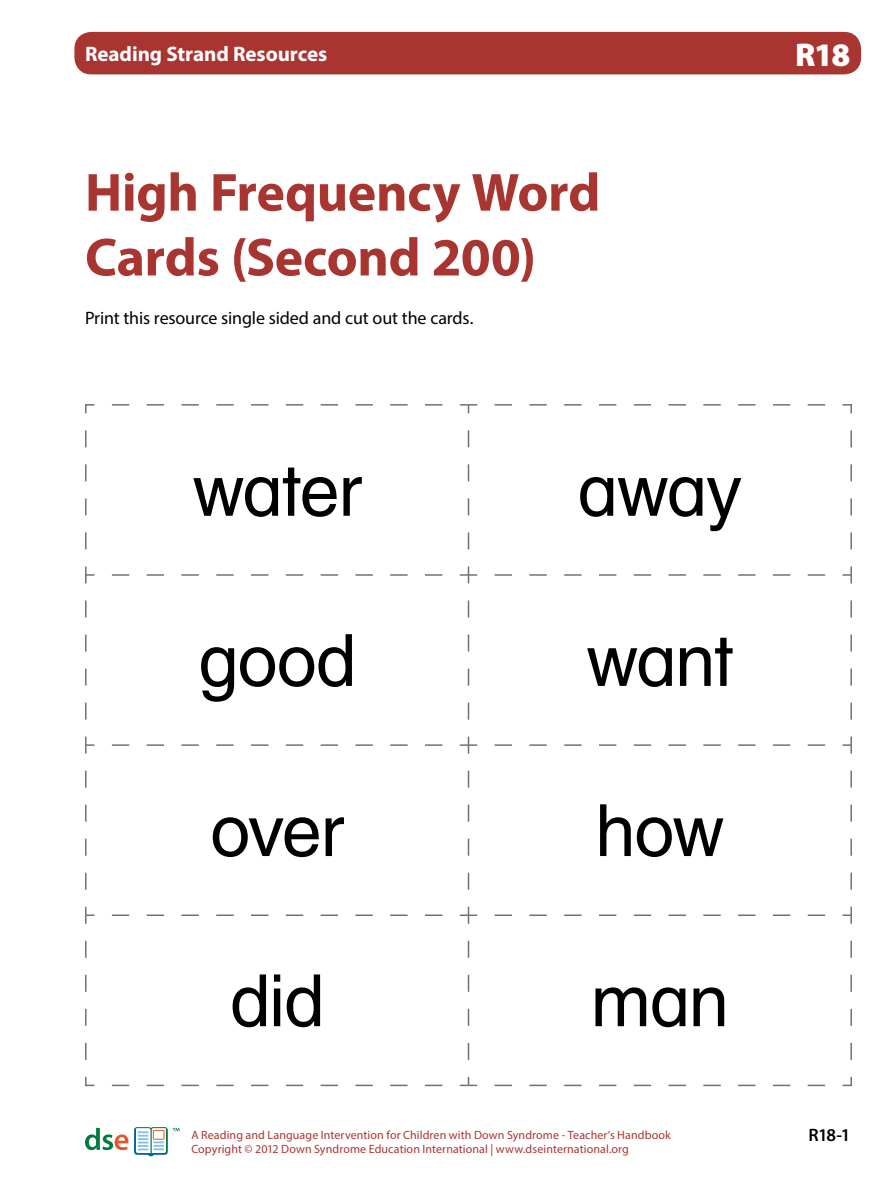
<style>
.page{position:relative;width:893px;height:1191px;background:#fff}
.page>*{position:absolute;margin:0;border:0;box-sizing:border-box;transform-origin:0 0}
.card-text{font:72px "Helvetica Textbook Com";letter-spacing:-.015em;color:#000}
.section-title{font:700 54px/64.8px "Myriad Pro";letter-spacing:-.01em;color:#a93531}
.t1{font:900 33px "Myriad Pro";color:#fff}
.t2{font:700 21px "Myriad Pro";letter-spacing:-.005em;color:#fff}
.res-body-instruction{font:18px "Myriad Pro";letter-spacing:-.01em;color:#000}
.t3{font:600 18px "Myriad Pro";color:#000}
.t4{font:12px "Myriad Pro";letter-spacing:.005em;color:#a93531}
</style>
<div class="page">
<svg style="left:85px;top:1127px;width:43px;height:23px"></svg>
<svg style="left:134px;top:1127px;width:46px;height:29px"></svg>
<div style="left:74px;top:32px;width:787px;height:42px;background:#a93531;border-radius:17px"></div>
<svg style="left:495px;top:574px;width:331px;height:2px"></svg>
<svg style="left:468px;top:600px;width:1px;height:119px"></svg>
<svg style="left:467px;top:574px;width:10px;height:9px"></svg>
<svg style="left:112px;top:744px;width:331px;height:2px"></svg>
<svg style="left:495px;top:744px;width:331px;height:2px"></svg>
<svg style="left:468px;top:770px;width:1px;height:119px"></svg>
<svg style="left:460px;top:736px;width:17px;height:17px"></svg>
<svg style="left:112px;top:914px;width:331px;height:2px"></svg>
<svg style="left:495px;top:914px;width:331px;height:2px"></svg>
<svg style="left:468px;top:940px;width:1px;height:119px"></svg>
<svg style="left:460px;top:906px;width:17px;height:17px"></svg>
<svg style="left:85px;top:404px;width:385px;height:172px"></svg>
<svg style="left:850px;top:430px;width:2px;height:119px"></svg>
<svg style="left:467px;top:404px;width:385px;height:9px"></svg>
<svg style="left:85px;top:600px;width:2px;height:119px"></svg>
<svg style="left:85px;top:574px;width:9px;height:9px"></svg>
<svg style="left:850px;top:600px;width:2px;height:119px"></svg>
<svg style="left:842px;top:566px;width:10px;height:17px"></svg>
<svg style="left:85px;top:770px;width:2px;height:119px"></svg>
<svg style="left:85px;top:736px;width:9px;height:17px"></svg>
<svg style="left:850px;top:770px;width:2px;height:119px"></svg>
<svg style="left:842px;top:736px;width:10px;height:17px"></svg>
<svg style="left:850px;top:940px;width:2px;height:119px"></svg>
<svg style="left:842px;top:906px;width:10px;height:17px"></svg>
<svg style="left:112px;top:1084px;width:331px;height:2px"></svg>
<svg style="left:85px;top:906px;width:9px;height:181px"></svg>
<svg style="left:460px;top:1076px;width:392px;height:11px"></svg>
<h3 class="t2" style="left:85px;top:40px;width:244px">Reading Strand Resources</h3>
<h3 class="t1" style="left:795px;top:36px;width:57px">R18</h3>
<p class="section-title" style="left:85px;top:158px;width:517px">High Frequency Word<br>Cards (Second 200)</p>
<p class="res-body-instruction" style="left:85px;top:306px;width:390px">Print this resource single sided and cut out the cards.</p>
<p class="card-text" style="left:192px;top:445px;width:171px">water</p>
<p class="card-text" style="left:578px;top:445px;width:166px">away</p>
<p class="card-text" style="left:198px;top:615px;width:159px">good</p>
<p class="card-text" style="left:586px;top:615px;width:149px">want</p>
<p class="card-text" style="left:210px;top:785px;width:135px">over</p>
<p class="card-text" style="left:230px;top:955px;width:96px">did</p>
<p class="card-text" style="left:595px;top:785px;width:130px">how</p>
<p class="card-text" style="left:591px;top:955px;width:140px">man</p>
<p class="t4" style="left:191px;top:1127px;width:481px">A Reading and Language Intervention for Children with Down Syndrome - Teacher’s Handbook</p>
<h3 class="t3" style="left:808px;top:1123px;width:43px">R18-1</h3>
<p class="t4" style="left:191px;top:1141px;width:439px">Copyright © 2012 Down Syndrome Education International | www.dseinternational.org</p>
</div>
